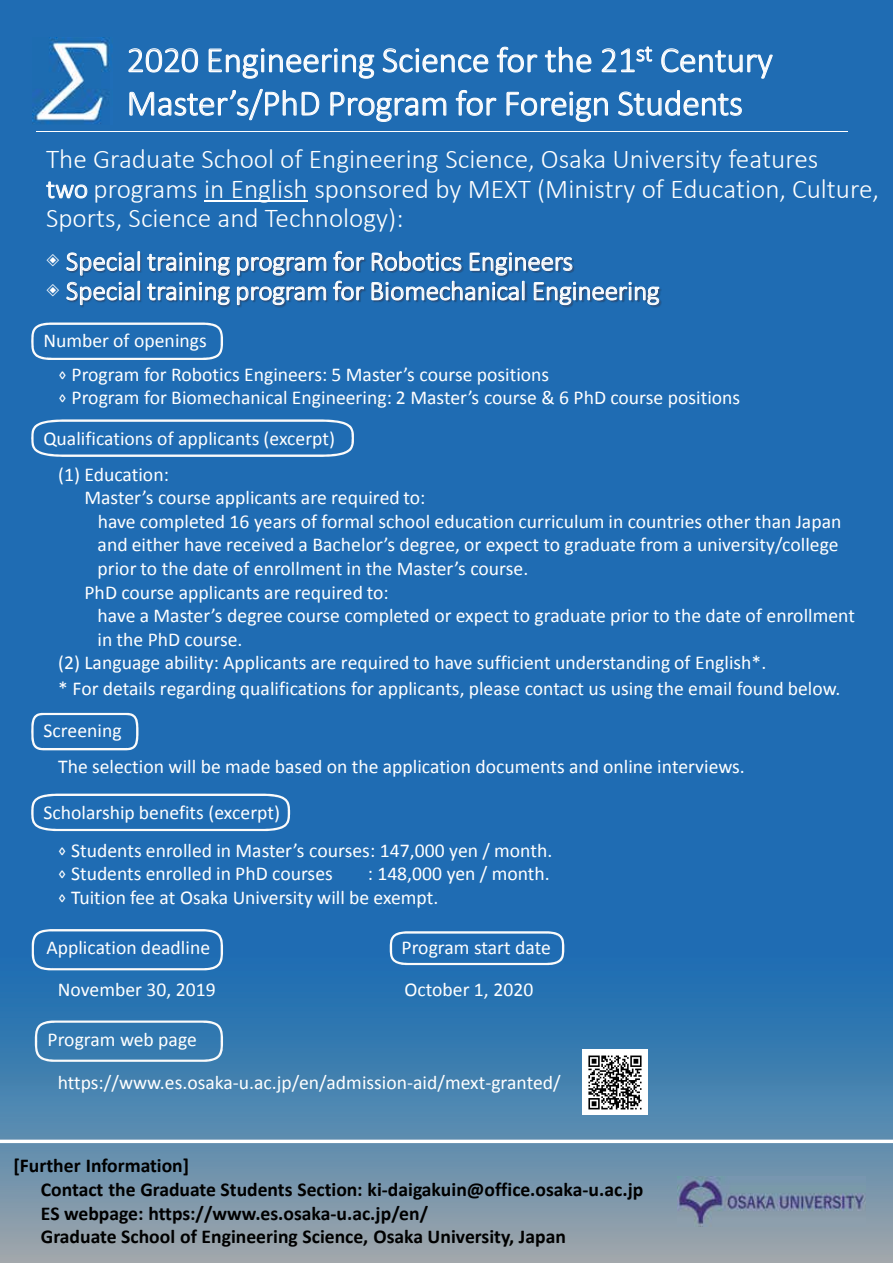
<style>
.page{position:relative;width:893px;height:1263px;background:#fff}
.page>*{position:absolute;margin:0;border:0;box-sizing:border-box;transform-origin:0 0}
.t1{font:300 36px/43.2px "Calibri";letter-spacing:-.005em;color:#fff}
.t2{font:300 27.3px/29.4px "Calibri";color:#fff}
.t3{font:19.65px/41.8px "Calibri";color:#fff}
.t4{font:700 19.65px/23.7px "Calibri";color:#000}
.s1{font-family:"MS Mincho";font-weight:400}
.s2{font-family:"Cambria Math"}
</style>
<div class="page">
<img style="left:0;top:0;width:893px;height:1139px">
<div style="left:48px;top:235px;width:631px;height:92px;background:#1f6cb3"></div>
<svg style="left:46px;top:181px;width:41px;height:19px"></svg>
<hr style="left:204px;top:201px;width:103px;height:1px;background:#fff">
<svg style="left:147px;top:252px;width:83px;height:24px;background:#5489bc"></svg>
<svg style="left:237px;top:257px;width:89px;height:19px;background:#6491be"></svg>
<svg style="left:333px;top:251px;width:31px;height:20px"></svg>
<svg style="left:66px;top:251px;width:74px;height:54px;background:#5087bb"></svg>
<svg style="left:147px;top:282px;width:83px;height:23px;background:#578bbc"></svg>
<svg style="left:237px;top:286px;width:89px;height:19px;background:#6491bd"></svg>
<svg style="left:333px;top:280px;width:31px;height:21px"></svg>
<svg style="left:371px;top:251px;width:289px;height:54px;background:#4681b8"></svg>
<img style="left:32px;top:37px;width:80px;height:87px">
<svg style="left:128px;top:48px;width:70px;height:25px;background:#548ec4"></svg>
<svg style="left:208px;top:48px;width:167px;height:31px;background:#4987c1"></svg>
<svg style="left:383px;top:48px;width:106px;height:25px;background:#4e8bc3"></svg>
<svg style="left:497px;top:46px;width:41px;height:27px"></svg>
<svg style="left:545px;top:46px;width:47px;height:27px"></svg>
<svg style="left:601px;top:47px;width:51px;height:26px"></svg>
<svg style="left:661px;top:48px;width:112px;height:34px;background:#4081be"></svg>
<svg style="left:129px;top:88px;width:191px;height:35px;background:#4283be"></svg>
<svg style="left:330px;top:92px;width:117px;height:30px;background:#4987c1"></svg>
<svg style="left:456px;top:90px;width:41px;height:26px"></svg>
<svg style="left:506px;top:91px;width:102px;height:31px;background:#4987c1"></svg>
<svg style="left:618px;top:90px;width:124px;height:26px;background:#4e8bc3"></svg>
<svg style="left:31px;top:322px;width:192px;height:38px;background:#3c7ebc"></svg>
<svg style="left:31px;top:419px;width:323px;height:38px;background:#3b7ebc"></svg>
<svg style="left:31px;top:713px;width:107px;height:37px;background:#3d7fbd"></svg>
<svg style="left:32px;top:929px;width:191px;height:41px;background:#397dbb"></svg>
<svg style="left:0;top:1139px;width:893px;height:124px;background:#849cae"></svg>
<svg style="left:31px;top:794px;width:259px;height:37px;background:#397dbb"></svg>
<img style="left:678px;top:1176px;width:187px;height:50px">
<hr style="left:36px;top:131px;width:811px;height:1px;background:#fff">
<svg style="left:390px;top:931px;width:174px;height:34px;background:#3f81bd"></svg>
<svg style="left:35px;top:1020px;width:188px;height:42px;background:#4a88b8"></svg>
<img style="left:582px;top:1049px;width:66px;height:66px">
<h1 class="t1" style="left:127px;top:38px;width:648px">2020 Engineering Science for the 21<sup>st</sup> Century<br>Master’s/PhD Program for Foreign Students</h1>
<h2 class="t2" style="left:46px;top:144px;width:835px">The Graduate School of Engineering Science, Osaka University features<br>two programs in English sponsored by MEXT (Ministry of Education, Culture,<br>Sports, Science and Technology):</h2>
<h2 class="t2" style="left:46px;top:246px;width:615px"><span class="s1">◈</span> Special training program for Robotics Engineers<br><span class="s1">◈</span> Special training program for Biomechanical Engineering</h2>
<p class="t3" style="left:58px;top:324px;width:492px;line-height:33.5px;text-indent:-15px">Number of openings<br><span class="s2">⋄</span> Program for Robotics Engineers: 5 Master’s course positions</p>
<p class="t3" style="left:43px;top:377px;width:698px;line-height:40.8px;text-indent:15px"><span class="s2">⋄</span> Program for Biomechanical Engineering: 2 Master’s course &amp; 6 PhD course positions<br>Qualifications of applicants (excerpt)</p>
<p class="t3" style="left:58px;top:453px;width:112px">(1) Education:</p>
<p class="t3" style="left:84px;top:477px;width:342px">Master’s course applicants are required to:</p>
<p class="t3" style="left:98px;top:500px;width:745px">have completed 16 years of formal school education curriculum in countries other than Japan</p>
<p class="t3" style="left:98px;top:524px;width:742px">and either have received a Bachelor’s degree, or expect to graduate from a university/college</p>
<p class="t3" style="left:98px;top:547px;width:432px">prior to the date of enrollment in the Master’s course.</p>
<p class="t3" style="left:84px;top:571px;width:306px">PhD course applicants are required to:</p>
<p class="t3" style="left:98px;top:595px;width:759px">have a Master’s degree course completed or expect to graduate prior to the date of enrollment</p>
<p class="t3" style="left:98px;top:618px;width:146px">in the PhD course.</p>
<p class="t3" style="left:58px;top:642px;width:710px">(2) Language ability: Applicants are required to have sufficient understanding of English*.</p>
<p class="t3" style="left:43px;top:667px;width:798px;text-indent:15px">* For details regarding qualifications for applicants, please contact us using the email found below.<br>Screening</p>
<p class="t3" style="left:58px;top:746px;width:688px">The selection will be made based on the application documents and online interviews.</p>
<p class="t3" style="left:58px;top:794px;width:496px;line-height:37.5px;text-indent:-14px">Scholarship benefits (excerpt)<br><span class="s2">⋄</span> Students enrolled in Master’s courses: 147,000 yen / month.</p>
<p class="t3" style="left:58px;top:852px;width:277px"><span class="s2">⋄</span> Students enrolled in PhD courses</p>
<p class="t3" style="left:58px;top:862px;width:493px;line-height:23.7px;text-indent:310px">: 148,000 yen / month. <span class="s2">⋄</span> Tuition fee at Osaka University will be exempt.</p>
<p class="t3" style="left:402px;top:926px;width:151px">Program start date<br>October 1, 2020</p>
<p class="t3" style="left:48px;top:1018px;width:151px">Program web page</p>
<p class="t3" style="left:46px;top:926px;width:165px">Application deadline</p>
<p class="t3" style="left:58px;top:968px;width:159px">November 30, 2019</p>
<p class="t3" style="left:58px;top:1061px;width:505px">https://www.es.osaka-u.ac.jp/en/admission-aid/mext-granted/</p>
<p class="t4" style="left:41px;top:1154px;width:604px;text-indent:-27px">[Further Information]<br>Contact the Graduate Students Section: ki-daigakuin@office.osaka-u.ac.jp ES webpage: https://www.es.osaka-u.ac.jp/en/<br>Graduate School of Engineering Science, Osaka University, Japan</p>
</div>
